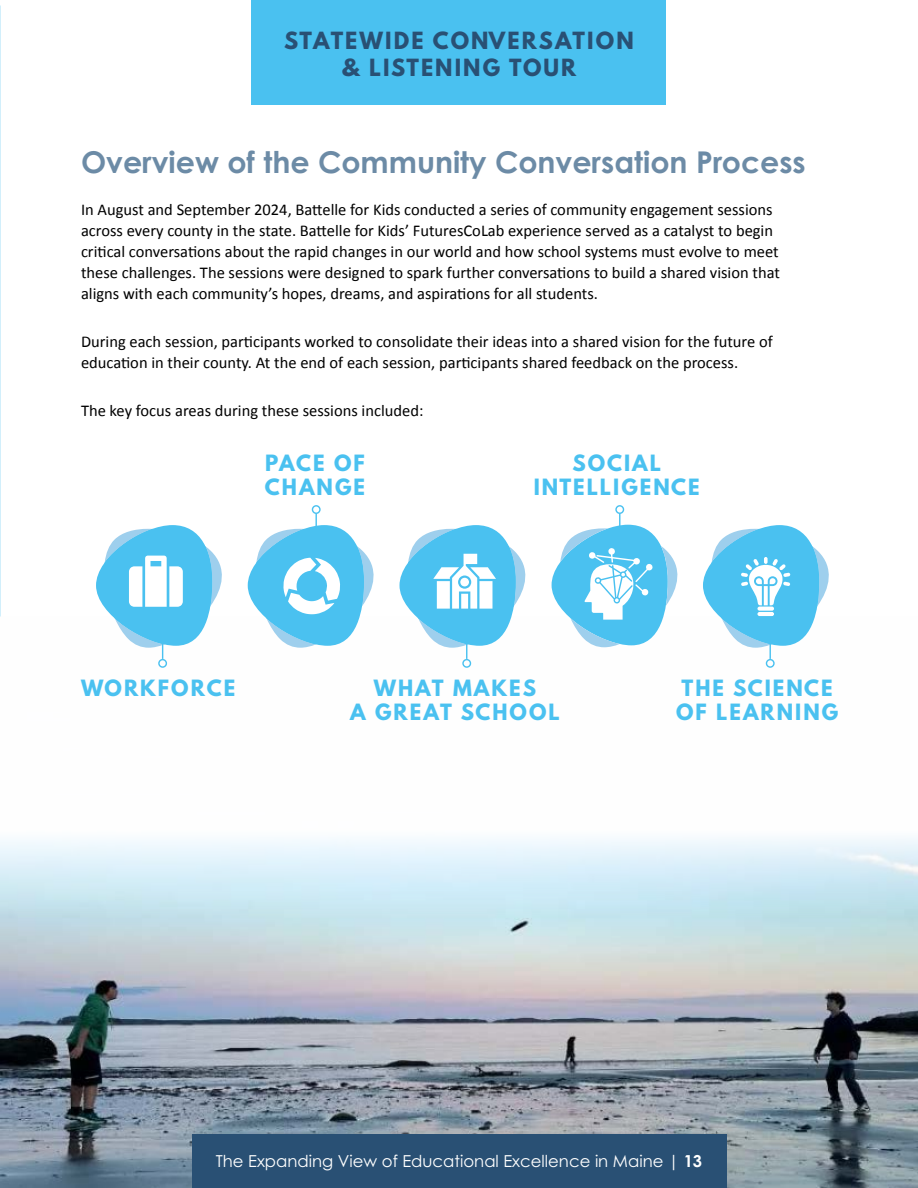
<style>
.page{position:relative;width:918px;height:1188px;background:#fff}
.page>*{position:absolute;margin:0;border:0;box-sizing:border-box;transform-origin:0 0}
.t1{font:700 30px "Century Gothic Pro";color:#6c8ba6}
.t2{font:700 21px/27px "League Spartan";letter-spacing:.1em;color:#295074;text-align:center}
.t3{font:700 19.95px/23.9px "League Spartan";letter-spacing:.1em;color:#4ac1f0}
.t4{font:16.5px/21px "Calibri";color:#000}
.t5{font:16.5px "Century Gothic Pro";color:#fff}
.s1{font-weight:700}
</style>
<div class="page">
<img style="left:0;top:647px;width:918px;height:541px">
<div style="left:252px;top:0;width:414px;height:104px;background:#4ac1f0"></div>
<div style="left:192px;top:1134px;width:534px;height:54px;background:#295074"></div>
<svg style="left:248px;top:514px;width:131px;height:134px"></svg>
<div style="left:312px;top:505px;width:9px;height:9px;border:1px solid #4ac1f0;border-radius:50%"></div>
<svg style="left:96px;top:525px;width:132px;height:134px"></svg>
<div style="left:158px;top:659px;width:9px;height:9px;border:1px solid #4ac1f0;border-radius:50%"></div>
<svg style="left:400px;top:525px;width:131px;height:134px"></svg>
<div style="left:462px;top:659px;width:9px;height:9px;border:1px solid #4ac1f0;border-radius:50%"></div>
<svg style="left:703px;top:525px;width:132px;height:134px"></svg>
<div style="left:766px;top:659px;width:9px;height:9px;border:1px solid #4ac1f0;border-radius:50%"></div>
<svg style="left:552px;top:514px;width:126px;height:133px"></svg>
<div style="left:615px;top:505px;width:9px;height:9px;border:1px solid #4ac1f0;border-radius:50%"></div>
<p class="t2" style="left:284px;top:27px;width:351px">STATEWIDE CONVERSATION &amp; LISTENING TOUR</p>
<h1 class="t1" style="left:81px;top:144px;width:726px">Overview of the Community Conversation Process</h1>
<p class="t4" style="left:81px;top:199px;width:701px">In August and September 2024, Battelle for Kids conducted a series of community engagement sessions across every county in the state. Battelle for Kids’ FuturesCoLab experience served as a catalyst to begin critical conversations about the rapid changes in our world and how school systems must evolve to meet these challenges. The sessions were designed to spark further conversations to build a shared vision that aligns with each community’s hopes, dreams, and aspirations for all students.</p>
<p class="t4" style="left:81px;top:331px;width:693px">During each session, participants worked to consolidate their ideas into a shared vision for the future of education in their county. At the end of each session, participants shared feedback on the process.</p>
<p class="t4" style="left:81px;top:400px;width:344px">The key focus areas during these sessions included:</p>
<p class="t3" style="left:265px;top:451px;width:102px">PACE OF<br>CHANGE</p>
<p class="t3" style="left:534px;top:451px;width:167px;text-align:center">SOCIAL<br>INTELLIGENCE</p>
<p class="t3" style="left:81px;top:676px;width:156px">WORKFORCE</p>
<p class="t3" style="left:350px;top:675px;width:211px;text-align:center">WHAT MAKES<br>A GREAT SCHOOL</p>
<p class="t3" style="left:676px;top:676px;width:164px">THE SCIENCE<br>OF LEARNING</p>
<p class="t5" style="left:216px;top:1151px;width:488px">The Expanding View of Educational Excellence in Maine | <span class="s1">13</span></p>
</div>
